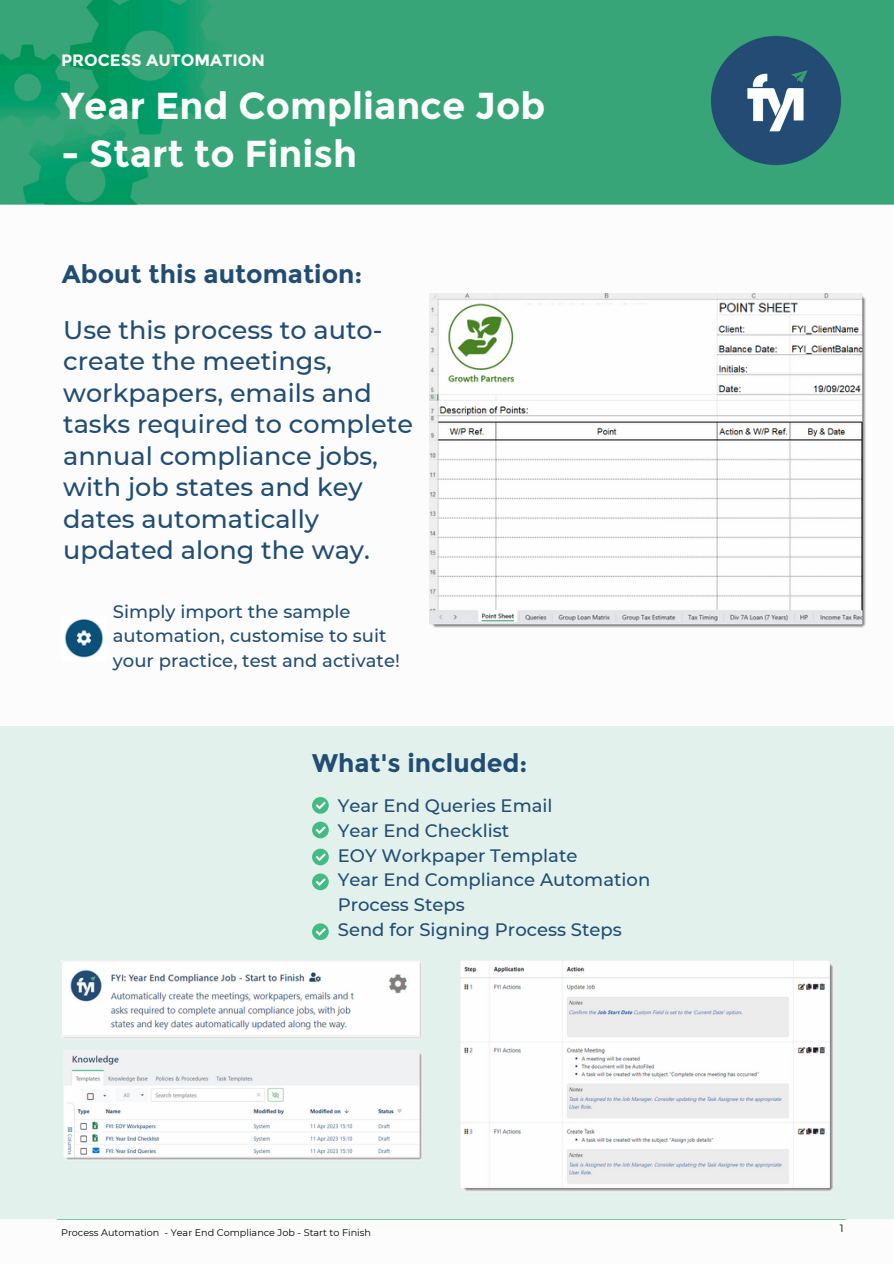
<style>
.page{position:relative;width:894px;height:1264px;background:#fff}
.page>*{position:absolute;margin:0;border:0;box-sizing:border-box;transform-origin:0 0}
.t1{font:700 37.5px "Montserrat";color:#fdfcfc}
.t2{font:500 25.5px/31.5px "Montserrat";color:#214d74}
.t3{font:700 25.5px "Montserrat";color:#214d74}
.t4{font:500 18px/24.8px "Montserrat";color:#214d74}
.t5{font:700 16.5px "Montserrat";color:#fdfcfc}
.t6{font:10.5px "Montserrat";color:#000}
.t7{font:9.6px "Montserrat";color:#000}
</style>
<div class="page">
<img style="left:0;top:0;width:893px;height:205px">
<img style="left:710px;top:35px;width:130px;height:131px">
<hr style="left:57px;top:1218px;width:788px;height:1px;background:#44bb87">
<div style="left:0;top:726px;width:893px;height:492px;background:#e2f1eb"></div>
<img style="left:65px;top:618px;width:38px;height:40px">
<div style="left:312px;top:821px;width:17px;height:17px;background:#44bb87;border-radius:50%"></div>
<svg style="left:315px;top:826px;width:11px;height:8px"></svg>
<div style="left:312px;top:797px;width:17px;height:16px;background:#44bb87;border-radius:50%"></div>
<svg style="left:315px;top:801px;width:11px;height:8px"></svg>
<div style="left:312px;top:848px;width:17px;height:17px;background:#44bb87;border-radius:50%"></div>
<svg style="left:315px;top:853px;width:11px;height:8px"></svg>
<div style="left:312px;top:873px;width:17px;height:17px;background:#44bb87;border-radius:50%"></div>
<svg style="left:315px;top:878px;width:11px;height:8px"></svg>
<div style="left:312px;top:923px;width:17px;height:17px;background:#44bb87;border-radius:50%"></div>
<svg style="left:315px;top:928px;width:11px;height:7px"></svg>
<img style="left:61px;top:960px;width:360px;height:78px">
<img style="left:63px;top:1050px;width:360px;height:111px">
<img style="left:429px;top:293px;width:437px;height:335px">
<img style="left:460px;top:960px;width:374px;height:232px">
<h2 class="t5" style="left:61px;top:50px;width:205px">PROCESS AUTOMATION</h2>
<p class="t1" style="left:61px;top:83px;width:486px">Year End Compliance Job</p>
<p class="t1" style="left:61px;top:130px;width:297px">- Start to Finish</p>
<p class="t3" style="left:62px;top:259px;width:302px">About this automation:</p>
<p class="t2" style="left:63px;top:314px;width:351px">Use this process to auto&shy;create the meetings, workpapers, emails and tasks required to complete annual compliance jobs, with job states and key dates automatically updated along the way.</p>
<p class="t4" style="left:113px;top:599px;width:288px">Simply import the sample automation, customise to suit your practice, test and activate!</p>
<p class="t3" style="left:312px;top:747px;width:217px">What's included:</p>
<h4 class="t4" style="left:338px;top:793px;width:314px">Year End Queries Email<br>Year End Checklist<br>EOY Workpaper Template<br>Year End Compliance Automation<br>Process Steps</h4>
<p class="t4" style="left:338px;top:917px;width:285px">Send for Signing Process Steps</p>
<p class="t7" style="left:61px;top:1226px;width:311px">Process Automation - Year End Compliance Job - Start to Finish</p>
<p class="t6" style="left:839px;top:1222px;width:5px">1</p>
</div>
